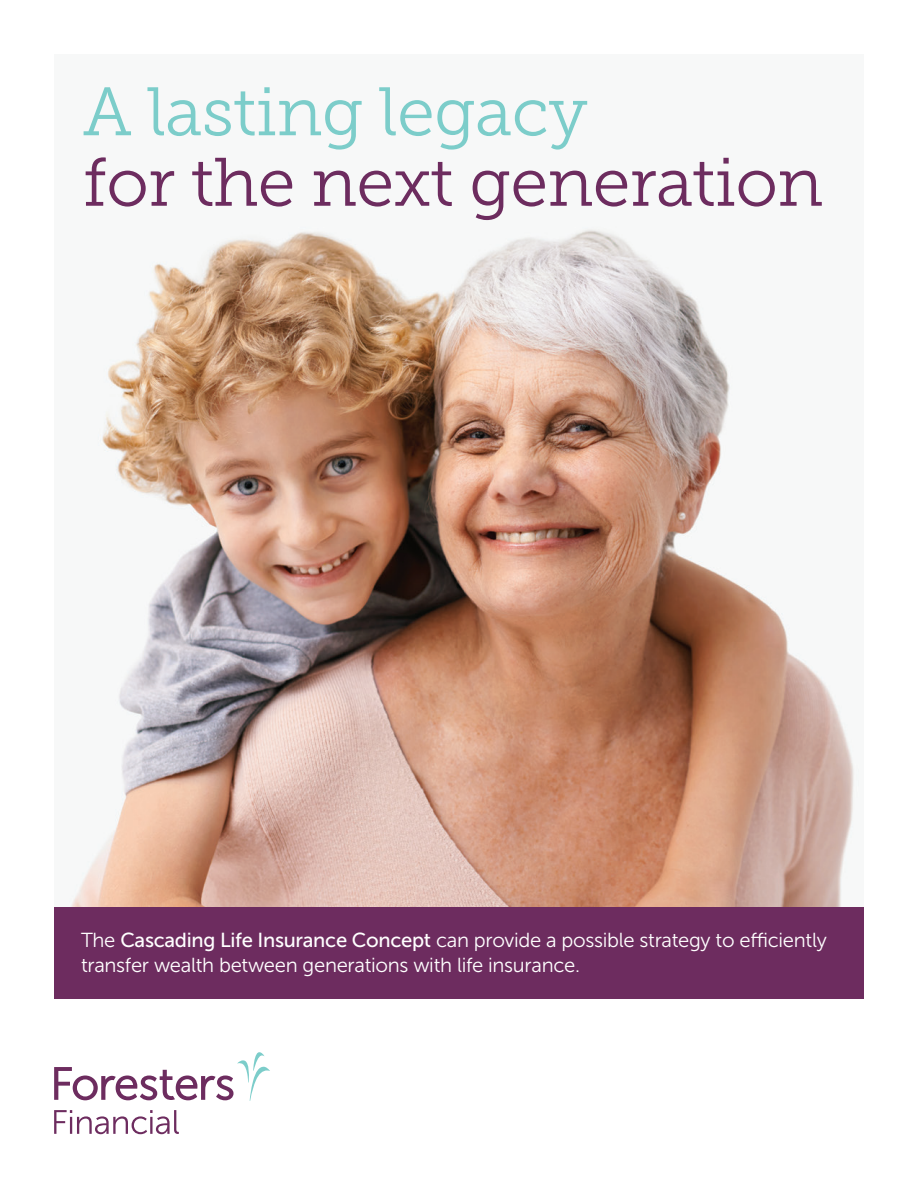
<style>
.page{position:relative;width:918px;height:1188px;background:#fff}
.page>*{position:absolute;margin:0;border:0;box-sizing:border-box;transform-origin:0 0}
.t1{font:68.25px "Museo Slab 300";letter-spacing:-.01em;color:#6d2c5f}
.t2{font:68.25px "Museo Slab 300";letter-spacing:-.01em;color:#7ccdca}
.t3{font:20.25px/25.5px "Museo Sans 300";letter-spacing:-.015em;color:#fff}
.s1{font-family:"Museo Sans 500"}
</style>
<div class="page">
<img style="left:54px;top:227px;width:810px;height:681px">
<svg style="left:54px;top:1052px;width:216px;height:49px"></svg>
<svg style="left:54px;top:1110px;width:125px;height:24px"></svg>
<div style="left:54px;top:908px;width:810px;height:91px;background:#6d2c5f"></div>
<h1 class="t2" style="left:83px;top:74px;width:506px">A lasting legacy</h1>
<h1 class="t1" style="left:83px;top:145px;width:742px">for the next generation</h1>
<p class="t3" style="left:81px;top:927px;width:747px">The <span class="s1">Cascading Life Insurance Concept</span> can provide a possible strategy to efficiently transfer wealth between generations with life insurance.</p>
</div>
